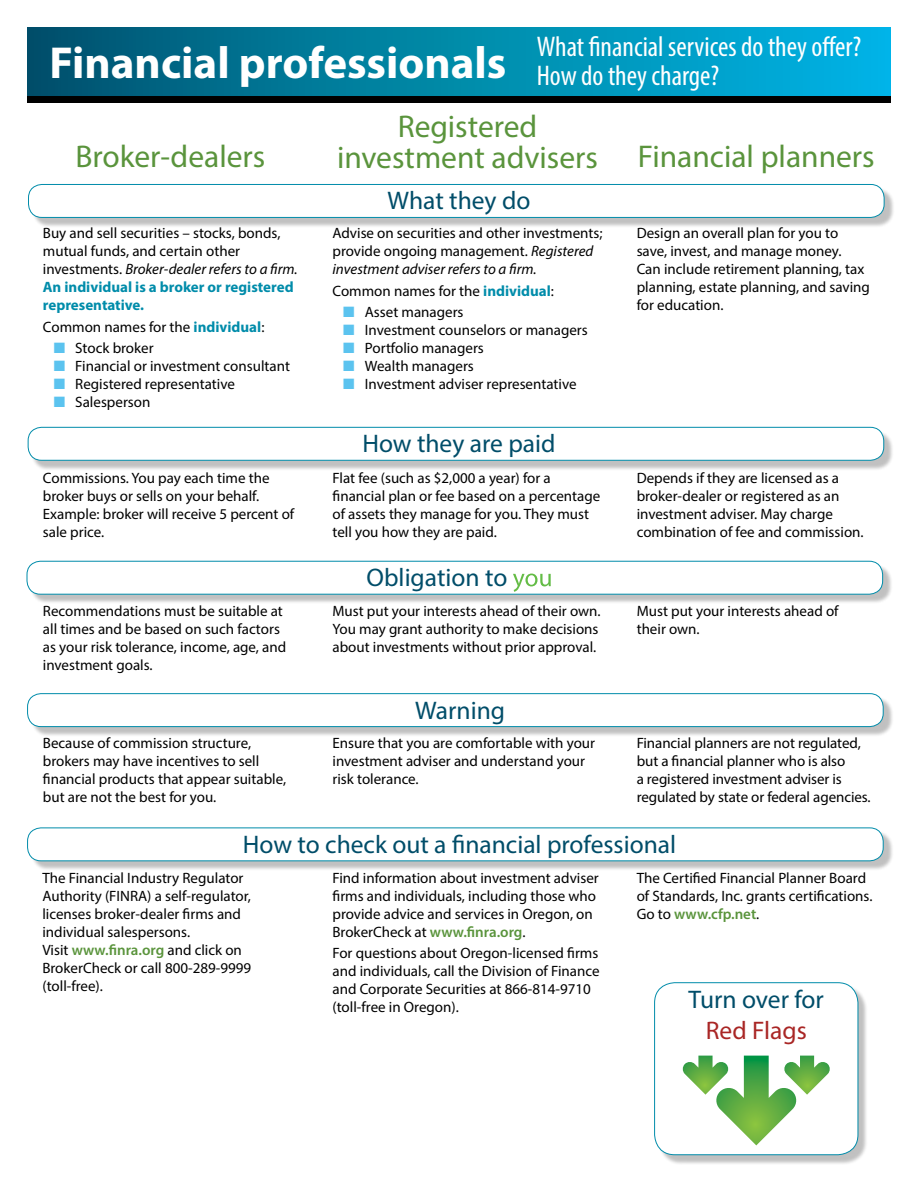
<style>
.page{position:relative;width:918px;height:1188px;background:#fff}
.page>*{position:absolute;margin:0;border:0;box-sizing:border-box;transform-origin:0 0}
.t1{font:700 45px "Myriad Pro";color:#fff}
.t2{font:31.5px/31.5px "Myriad Pro";color:#5a943c;text-align:center}
.t3{font:condensed 28.5px/28.5px "Myriad Pro";color:#fff}
.t4{font:25.5px "Myriad Pro";color:#004d69}
.t5{font:25.5px "Myriad Pro";color:#a92625}
.t6{font:15px/18px "Myriad Pro";color:#000}
.s1{font-style:italic}
.s2{font-weight:700;color:#008caa}
.s3{color:#5bc3ef}
.s4{color:#fff}
.s5{font-weight:600;color:#5a943c}
</style>
<div class="page">
<div style="left:27px;top:27px;width:864px;height:70px;background:linear-gradient(to right,#00566e,#00b8e6)"></div>
<div style="left:27px;top:97px;width:864px;height:6px;background:#000"></div>
<div style="left:657px;top:985px;width:211px;height:180px;background:#000;opacity:.25"></div>
<div style="left:655px;top:983px;width:203px;height:172px;background:#fff;border-radius:20px"></div>
<div style="left:654px;top:982px;width:204px;height:173px;border:1px solid #008caa;border-radius:20px"></div>
<div style="left:31px;top:187px;width:864px;height:41px;background:#000;opacity:.25"></div>
<div style="left:28px;top:184px;width:856px;height:33px;background:#fff;border-radius:14px"></div>
<div style="left:28px;top:184px;width:857px;height:34px;border:1px solid #008caa;border-radius:14px"></div>
<div style="left:31px;top:430px;width:863px;height:41px;background:#000;opacity:.25"></div>
<div style="left:28px;top:427px;width:856px;height:33px;background:#fff;border-radius:14px"></div>
<div style="left:28px;top:427px;width:856px;height:34px;border:1px solid #008caa;border-radius:14px"></div>
<div style="left:30px;top:564px;width:863px;height:41px;background:#000;opacity:.25"></div>
<div style="left:27px;top:561px;width:856px;height:33px;background:#fff;border-radius:14px"></div>
<div style="left:27px;top:561px;width:856px;height:34px;border:1px solid #008caa;border-radius:14px"></div>
<div style="left:30px;top:696px;width:864px;height:41px;background:#000;opacity:.25"></div>
<div style="left:28px;top:694px;width:855px;height:33px;background:#fff;border-radius:14px"></div>
<div style="left:27px;top:693px;width:857px;height:34px;border:1px solid #008caa;border-radius:14px"></div>
<div style="left:30px;top:830px;width:864px;height:41px;background:#000;opacity:.25"></div>
<div style="left:28px;top:828px;width:855px;height:33px;background:#fff;border-radius:14px"></div>
<div style="left:27px;top:828px;width:857px;height:33px;border:1px solid #008caa;border-radius:14px"></div>
<svg style="left:682px;top:1055px;width:148px;height:91px"></svg>
<h1 class="t1" style="left:49px;top:34px;width:459px">Financial professionals</h1>
<h3 class="t3" style="left:537px;top:32px;width:326px">What financial services do they offer?<br>How do they charge?</h3>
<h2 class="t2" style="left:75px;top:140px;width:192px">Broker-dealers</h2>
<p class="t6" style="left:43px;top:224px;width:256px">Buy and sell securities – stocks, bonds, mutual funds, and certain other investments. <span class="s1">Broker-dealer refers to a firm.<br></span><span class="s2">An individual is a broker or registered representative.</span></p>
<p class="t6" style="left:43px;top:317px;width:223px">Common names for the <span class="s2">individual</span>:</p>
<p class="t6" style="left:54px;top:339px;width:101px"><span class="s3">■</span> Stock broker</p>
<p class="t6" style="left:54px;top:357px;width:238px"><span class="s3">■</span> Financial or investment consultant</p>
<p class="t6" style="left:54px;top:375px;width:183px"><span class="s3">■</span> Registered representative</p>
<p class="t6" style="left:54px;top:393px;width:98px"><span class="s3">■</span> Salesperson</p>
<h2 class="t2" style="left:337px;top:110px;width:262px">Registered investment advisers</h2>
<h3 class="t4" style="left:388px;top:185px;width:144px">What they do</h3>
<p class="t6" style="left:333px;top:224px;width:272px">Advise on securities and other investments; provide ongoing management. <span class="s1">Registered investment adviser refers to a firm.</span></p>
<p class="t6" style="left:333px;top:281px;width:223px">Common names for the <span class="s2">individual</span>:</p>
<p class="t6" style="left:343px;top:303px;width:122px"><span class="s3">■</span> Asset managers</p>
<p class="t6" style="left:343px;top:321px;width:246px"><span class="s3">■</span> Investment counselors or managers</p>
<p class="t6" style="left:343px;top:339px;width:142px"><span class="s3">■</span> Portfolio managers</p>
<p class="t6" style="left:343px;top:357px;width:132px"><span class="s3">■</span> Wealth managers</p>
<p class="t6" style="left:343px;top:375px;width:235px"><span class="s3">■</span> Investment adviser representative</p>
<h3 class="t4" style="left:362px;top:428px;width:195px">How they are paid</h3>
<h2 class="t2" style="left:638px;top:140px;width:238px">Financial planners</h2>
<p class="t6" style="left:637px;top:224px;width:235px">Design an overall plan for you to save, invest, and manage money.<br>Can include retirement planning, tax planning, estate planning, and saving for education.</p>
<p class="t6" style="left:43px;top:468px;width:253px">Commissions. You pay each time the broker buys or sells on your behalf.<br>Example: broker will receive 5 percent of sale price.</p>
<p class="t6" style="left:333px;top:468px;width:269px">Flat fee (such as $2,000 a year) for a financial plan or fee based on a percentage of assets they manage for you. They must tell you how they are paid.</p>
<p class="t6" style="left:637px;top:468px;width:228px">Depends if they are licensed as a broker-dealer or registered as an investment adviser. May charge combination of fee and commission.</p>
<h3 class="t4" style="left:367px;top:562px;width:187px">Obligation to <span class="s4">you</span></h3>
<p class="t6" style="left:43px;top:602px;width:245px">Recommendations must be suitable at all times and be based on such factors as your risk tolerance, income, age, and investment goals.</p>
<p class="t6" style="left:333px;top:602px;width:270px">Must put your interests ahead of their own.<br>You may grant authority to make decisions about investments without prior approval.</p>
<p class="t6" style="left:637px;top:602px;width:203px">Must put your interests ahead of their own.</p>
<h3 class="t4" style="left:415px;top:694px;width:91px">Warning</h3>
<p class="t6" style="left:43px;top:734px;width:245px">Because of commission structure, brokers may have incentives to sell financial products that appear suitable, but are not the best for you.</p>
<p class="t6" style="left:333px;top:734px;width:264px">Ensure that you are comfortable with your investment adviser and understand your risk tolerance.</p>
<p class="t6" style="left:637px;top:734px;width:235px">Financial planners are not regulated, but a financial planner who is also<br>a registered investment adviser is regulated by state or federal agencies.</p>
<h3 class="t4" style="left:243px;top:829px;width:435px">How to check out a financial professional</h3>
<p class="t6" style="left:42px;top:869px;width:210px">The Financial Industry Regulator<br>Authority (FINRA) a self-regulator, licenses broker-dealer firms and individual salespersons.<br>Visit <span class="s5">www.finra.org</span> and click on<br>BrokerCheck or call 800-289-9999 (toll-free).</p>
<p class="t6" style="left:333px;top:869px;width:268px">Find information about investment adviser firms and individuals, including those who provide advice and services in Oregon, on BrokerCheck at <span class="s5">www.finra.org</span>.</p>
<p class="t6" style="left:333px;top:944px;width:269px">For questions about Oregon-licensed firms and individuals, call the Division of Finance and Corporate Securities at 866-814-9710 (toll-free in Oregon).</p>
<p class="t6" style="left:637px;top:869px;width:237px">The Certified Financial Planner Board of Standards, Inc. grants certifications.<br>Go to <span class="s5">www.cfp.net</span>.</p>
<h3 class="t4" style="left:689px;top:984px;width:137px">Turn over for</h3>
<h3 class="t5" style="left:706px;top:1014px;width:103px">Red Flags</h3>
</div>
